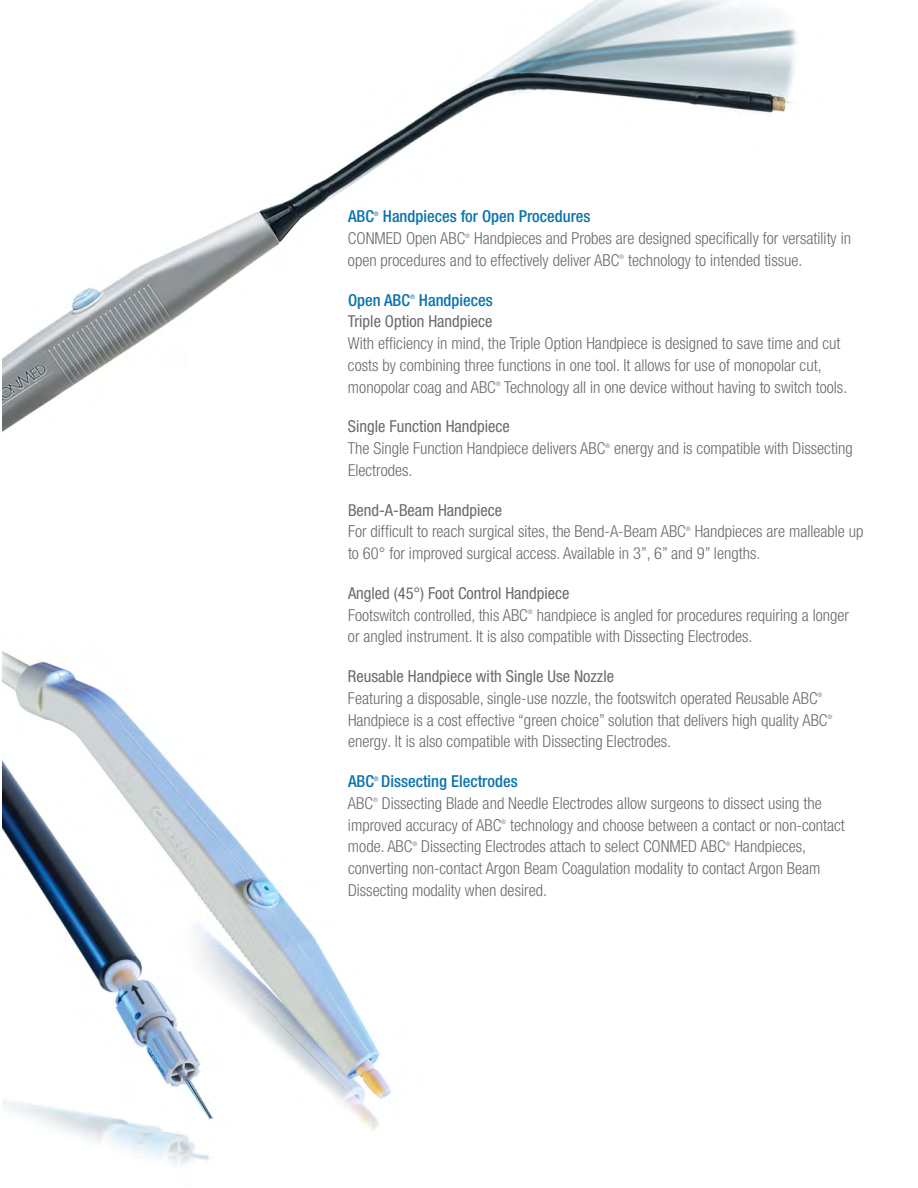
<style>
.page{position:relative;width:918px;height:1188px;background:#fff}
.page>*{position:absolute;margin:0;border:0;box-sizing:border-box;transform-origin:0 0}
._6_BodyCopy{font:300 condensed 16.5px/21.8px "Helvetica Neue LT Pro";color:#686c70}
._6_BodyCopy-2{font:condensed 16.5px "Helvetica Neue LT Pro";color:#686c70}
._6_BodyCopy-3{font:500 condensed 16.5px "Helvetica Neue LT Pro";color:#0b74ae}
._6_BodyCopy-4{font:300 condensed 6.15px "Helvetica Neue LT Pro";color:#686c70}
._6_BodyCopy-5{font:condensed 6.15px "Helvetica Neue LT Pro";color:#0b74ae}
</style>
<div class="page">
<img style="left:2px;top:0;width:795px;height:1165px">
<p class="_6_BodyCopy-3" style="left:348px;top:207px;width:27px">ABC</p>
<p class="_6_BodyCopy-5" style="left:374px;top:210px;width:6px">®</p>
<p class="_6_BodyCopy-3" style="left:383px;top:207px;width:209px">Handpieces for Open Procedures</p>
<p class="_6_BodyCopy" style="left:348px;top:227px;width:119px">CONMED Open ABC</p>
<p class="_6_BodyCopy-4" style="left:465px;top:232px;width:6px">®</p>
<p class="_6_BodyCopy" style="left:348px;top:227px;width:505px;text-indent:126px">Handpieces and Probes are designed specifically for versatility in open procedures and to effectively deliver ABC</p>
<p class="_6_BodyCopy-4" style="left:619px;top:254px;width:6px">®</p>
<p class="_6_BodyCopy" style="left:628px;top:249px;width:176px">technology to intended tissue.</p>
<p class="_6_BodyCopy-3" style="left:348px;top:290px;width:64px">Open ABC</p>
<p class="_6_BodyCopy-5" style="left:410px;top:293px;width:6px">®</p>
<p class="_6_BodyCopy-3" style="left:419px;top:290px;width:75px">Handpieces</p>
<p class="_6_BodyCopy-2" style="left:348px;top:312px;width:146px">Triple Option Handpiece</p>
<p class="_6_BodyCopy" style="left:348px;top:332px;width:494px">With efficiency in mind, the Triple Option Handpiece is designed to save time and cut costs by combining three functions in one tool. It allows for use of monopolar cut, monopolar coag and ABC</p>
<p class="_6_BodyCopy-4" style="left:496px;top:380px;width:6px">®</p>
<p class="_6_BodyCopy" style="left:504px;top:376px;width:345px">Technology all in one device without having to switch tools.</p>
<p class="_6_BodyCopy-2" style="left:348px;top:417px;width:163px">Single Function Handpiece</p>
<p class="_6_BodyCopy" style="left:348px;top:437px;width:259px">The Single Function Handpiece delivers ABC</p>
<p class="_6_BodyCopy-4" style="left:605px;top:442px;width:6px">®</p>
<p class="_6_BodyCopy" style="left:614px;top:437px;width:240px">energy and is compatible with Dissecting</p>
<p class="_6_BodyCopy" style="left:348px;top:459px;width:66px">Electrodes.</p>
<p class="_6_BodyCopy-2" style="left:348px;top:500px;width:156px">Bend-A-Beam Handpiece</p>
<p class="_6_BodyCopy" style="left:348px;top:521px;width:339px">For difficult to reach surgical sites, the Bend-A-Beam ABC</p>
<p class="_6_BodyCopy-4" style="left:686px;top:525px;width:6px">®</p>
<p class="_6_BodyCopy" style="left:348px;top:521px;width:517px;text-indent:347px">Handpieces are malleable up to 60° for improved surgical access. Available in 3”, 6” and 9” lengths.</p>
<p class="_6_BodyCopy-2" style="left:348px;top:583px;width:223px">Angled (45°) Foot Control Handpiece</p>
<p class="_6_BodyCopy" style="left:348px;top:604px;width:181px">Footswitch controlled, this ABC</p>
<p class="_6_BodyCopy-4" style="left:528px;top:608px;width:6px">®</p>
<p class="_6_BodyCopy" style="left:348px;top:604px;width:503px;text-indent:189px">handpiece is angled for procedures requiring a longer or angled instrument. It is also compatible with Dissecting Electrodes.</p>
<p class="_6_BodyCopy-2" style="left:348px;top:667px;width:268px">Reusable Handpiece with Single Use Nozzle</p>
<p class="_6_BodyCopy" style="left:348px;top:687px;width:471px">Featuring a disposable, single-use nozzle, the footswitch operated Reusable ABC</p>
<p class="_6_BodyCopy-4" style="left:818px;top:692px;width:6px">®</p>
<p class="_6_BodyCopy" style="left:348px;top:709px;width:481px">Handpiece is a cost effective “green choice” solution that delivers high quality ABC</p>
<p class="_6_BodyCopy-4" style="left:827px;top:713px;width:6px">®</p>
<p class="_6_BodyCopy" style="left:348px;top:731px;width:325px">energy. It is also compatible with Dissecting Electrodes.</p>
<p class="_6_BodyCopy-3" style="left:348px;top:771px;width:171px">ABC Dissecting Electrodes</p>
<p class="_6_BodyCopy-5" style="left:374px;top:775px;width:6px">®</p>
<p class="_6_BodyCopy" style="left:348px;top:792px;width:27px">ABC</p>
<p class="_6_BodyCopy-4" style="left:373px;top:797px;width:6px">®</p>
<p class="_6_BodyCopy" style="left:348px;top:792px;width:475px;text-indent:34px">Dissecting Blade and Needle Electrodes allow surgeons to dissect using the improved accuracy of ABC</p>
<p class="_6_BodyCopy-4" style="left:501px;top:818px;width:6px">®</p>
<p class="_6_BodyCopy" style="left:510px;top:814px;width:336px">technology and choose between a contact or non-contact</p>
<p class="_6_BodyCopy" style="left:348px;top:836px;width:66px">mode. ABC</p>
<p class="_6_BodyCopy-4" style="left:412px;top:840px;width:6px">®</p>
<p class="_6_BodyCopy" style="left:421px;top:836px;width:306px">Dissecting Electrodes attach to select CONMED ABC</p>
<p class="_6_BodyCopy-4" style="left:726px;top:840px;width:6px">®</p>
<p class="_6_BodyCopy" style="left:348px;top:836px;width:474px;text-indent:386px">Handpieces, converting non-contact Argon Beam Coagulation modality to contact Argon Beam<br>Dissecting modality when desired.</p>
</div>
